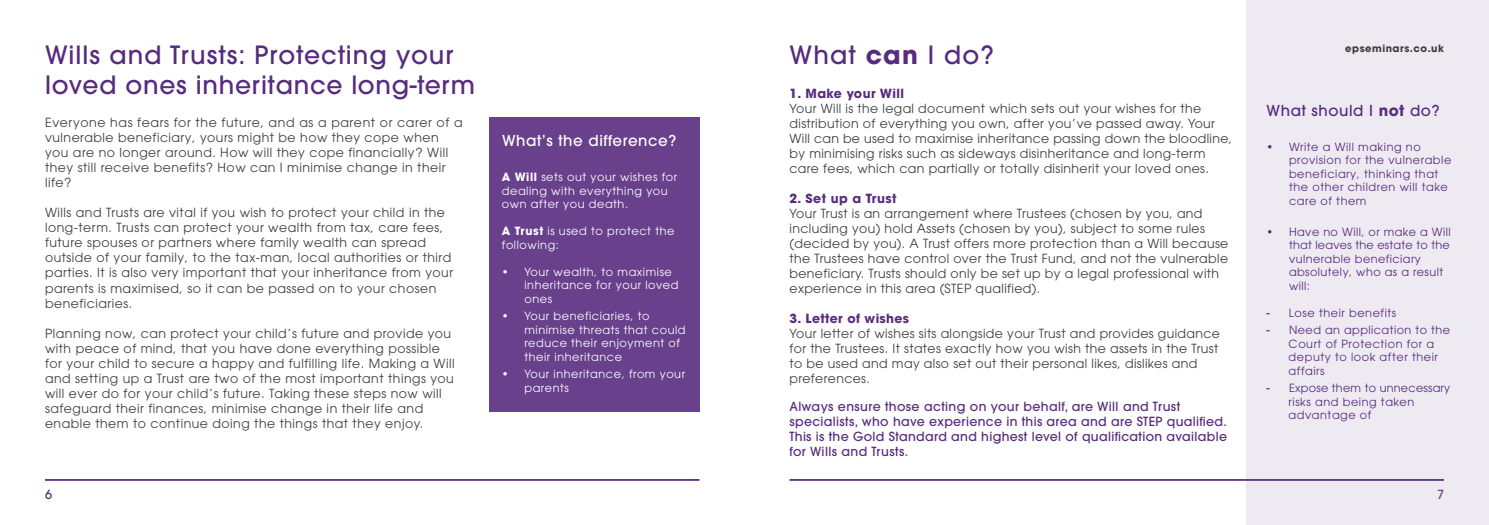
<style>
.page{position:relative;width:1489px;height:525px;background:#fff}
.page>*{position:absolute;margin:0;border:0;box-sizing:border-box;transform-origin:0 0}
.t1{font:500 25px/30px "ITC Avant Garde Pro";letter-spacing:.035em;color:#572b7e}
.t2{font:500 15px "ITC Avant Garde Pro";letter-spacing:.04em;color:#fff}
.t3{font:500 15px "ITC Avant Garde Pro";letter-spacing:.04em;color:#572b7e}
.t4{font:12.5px/15px "ITC Avant Garde Pro";letter-spacing:.04em;color:#3e3e3f}
.t5{font:500 12.5px/15px "ITC Avant Garde Pro";letter-spacing:.025em;color:#572b7e}
.t6{font:700 12.5px "ITC Avant Garde Pro";letter-spacing:.03em;color:#572b7e}
.t7{font:500 12.5px "ITC Avant Garde Pro";color:#643c86}
.t8{font:11.25px/13.5px "ITC Avant Garde Pro";letter-spacing:.05em;color:#572b7e}
.t9{font:11.25px/13.5px "ITC Avant Garde Pro";letter-spacing:.05em;color:#fff}
.t10{font:700 10px "ITC Avant Garde Pro";letter-spacing:.05em;color:#3e3e3f}
.s1{font-weight:700}
.s2{font-weight:500}
</style>
<div class="page">
<div style="left:1246px;top:0;width:242px;height:524px;background:#eeeaf2"></div>
<hr style="left:45px;top:478px;width:654px;height:2px;background:#643c86">
<hr style="left:789px;top:478px;width:654px;height:2px;background:#643c86">
<div style="left:489px;top:117px;width:210px;height:294px;background:#68408b"></div>
<p class="t1" style="left:45px;top:39px;width:431px">Wills and Trusts: Protecting your loved ones inheritance long-term</p>
<p class="t4" style="left:45px;top:115px;width:419px">Everyone has fears for the future, and as a parent or carer of a vulnerable beneficiary, yours might be how they cope when you are no longer around. How will they cope financially? Will they still receive benefits? How can I minimise change in their life?</p>
<p class="t4" style="left:45px;top:205px;width:409px">Wills and Trusts are vital if you wish to protect your child in the long-term. Trusts can protect your wealth from tax, care fees, future spouses or partners where family wealth can spread outside of your family, to the tax-man, local authorities or third parties. It is also very important that your inheritance from your parents is maximised, so it can be passed on to your chosen beneficiaries.</p>
<p class="t4" style="left:45px;top:325px;width:411px">Planning now, can protect your child’s future and provide you with peace of mind, that you have done everything possible for your child to secure a happy and fulfilling life. Making a Will and setting up a Trust are two of the most important things you will ever do for your child’s future. Taking these steps now will safeguard their finances, minimise change in their life and enable them to continue doing the things that they enjoy.</p>
<p class="t2" style="left:502px;top:131px;width:176px">What’s the difference?</p>
<p class="t9" style="left:502px;top:170px;width:177px"><span class="s1">A Will</span> sets out your wishes for dealing with everything you own after you death.</p>
<p class="t9" style="left:502px;top:224px;width:174px"><span class="s1">A Trust</span> is used to protect the following:</p>
<p class="t9" style="left:524px;top:264px;width:156px;text-indent:-22px">• Your wealth, to maximise inheritance for your loved ones</p>
<p class="t9" style="left:524px;top:309px;width:163px;text-indent:-22px">• Your beneficiaries, to minimise threats that could reduce their enjoyment of their inheritance</p>
<p class="t9" style="left:524px;top:367px;width:162px;text-indent:-22px">• Your inheritance, from your parents</p>
<p class="t1" style="left:789px;top:39px;width:206px">What <span class="s1">can</span> I do?</p>
<p class="t6" style="left:789px;top:85px;width:116px">1. Make your Will</p>
<p class="t4" style="left:789px;top:101px;width:444px">Your Will is the legal document which sets out your wishes for the distribution of everything you own, after you’ve passed away. Your Will can be used to maximise inheritance passing down the bloodline, by minimising risks such as sideways disinheritance and long-term care fees, which can partially or totally disinherit your loved ones.</p>
<p class="t6" style="left:789px;top:190px;width:108px">2. Set up a Trust</p>
<p class="t4" style="left:789px;top:206px;width:440px">Your Trust is an arrangement where Trustees (chosen by you, and including you) hold Assets (chosen by you), subject to some rules (decided by you). A Trust offers more protection than a Will because the Trustees have control over the Trust Fund, and not the vulnerable beneficiary. Trusts should only be set up by a legal professional with experience in this area (STEP qualified).</p>
<p class="t6" style="left:789px;top:310px;width:121px">3. Letter of wishes</p>
<p class="t4" style="left:789px;top:326px;width:432px">Your letter of wishes sits alongside your Trust and provides guidance for the Trustees. It states exactly how you wish the assets in the Trust to be used and may also set out their personal likes, dislikes and</p>
<p class="t4" style="left:789px;top:371px;width:82px">preferences.</p>
<p class="t5" style="left:789px;top:398px;width:439px">Always ensure those acting on your behalf, are Will and Trust specialists, who have experience in this area and are STEP qualified.<br>This is the Gold Standard and highest level of qualification available for Wills and Trusts.</p>
<p class="t10" style="left:1345px;top:42px;width:100px">epseminars.co.uk</p>
<p class="t3" style="left:1266px;top:101px;width:174px">What should I <span class="s1">not</span> do?</p>
<p class="t8" style="left:1288px;top:139px;width:164px;text-indent:-23px">• Write a Will making no provision for the vulnerable beneficiary, thinking that the other children will take care of them</p>
<p class="t8" style="left:1288px;top:224px;width:163px;text-indent:-23px">• Have no Will, or make a Will that leaves the estate to the vulnerable beneficiary absolutely, who as a result will:</p>
<p class="t8" style="left:1266px;top:305px;width:131px"><span class="s2">-</span> Lose their benefits</p>
<p class="t8" style="left:1288px;top:323px;width:163px;text-indent:-22px"><span class="s2">-</span> Need an application to the<br>Court of Protection for a deputy to look after their affairs</p>
<p class="t8" style="left:1288px;top:381px;width:163px;text-indent:-22px"><span class="s2">-</span> Expose them to unnecessary risks and being taken advantage of</p>
<p class="t5" style="left:45px;top:486px;width:8px">6</p>
<p class="t7" style="left:1436px;top:486px;width:8px">7</p>
</div>
